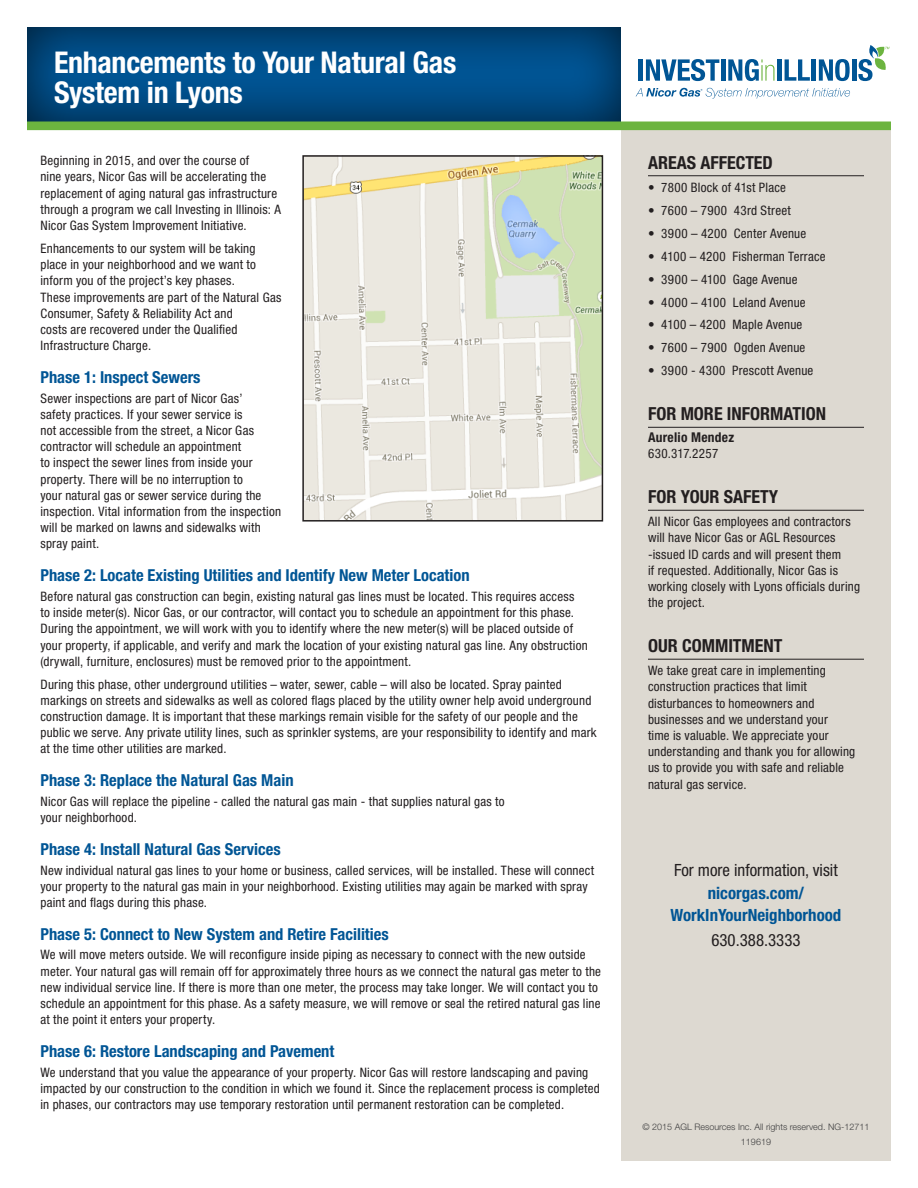
<style>
.page{position:relative;width:918px;height:1188px;background:#fff}
.page>*{position:absolute;margin:0;border:0;box-sizing:border-box;transform-origin:0 0}
.t1{font:700 condensed 30px/30px "Helvetica Neue LT Std";letter-spacing:-.01em;color:#fff}
.Sidebar_Sub{font:700 condensed 18px "Helvetica Neue LT Std";color:#231f20}
.t2{font:700 condensed 16.8px/22.5px "Helvetica Neue LT Std";color:#005595;text-align:center}
.t3{font:condensed 16.8px "Helvetica Neue LT Std";color:#231f20}
.Sub_Header{font:700 condensed 16.5px "Helvetica Neue LT Std";color:#005595}
.Copy{font:700 condensed 13.5px "Helvetica Neue LT Std";letter-spacing:.02em;color:#231f20}
.Copy-2{font:condensed 13.05px/16.2px "Helvetica Neue LT Std";letter-spacing:.015em;color:#231f20}
.t4{font:300 9px "Helvetica Neue LT Std";color:#3e3e3f}
.s1{font-weight:400;color:#231f20}
</style>
<div class="page">
<div style="left:621px;top:128px;width:270px;height:1033px;background:#ddd9d1"></div>
<div style="left:26px;top:26px;width:596px;height:97px;background:#231f20;opacity:.75"></div>
<div style="left:27px;top:122px;width:864px;height:8px;background:#6cb43f"></div>
<svg style="left:636px;top:88px;width:214px;height:11px"></svg>
<hr style="left:639px;top:59px;width:4px;height:22px;background:#005595">
<svg style="left:646px;top:59px;width:73px;height:22px"></svg>
<hr style="left:721px;top:59px;width:4px;height:22px;background:#005595">
<svg style="left:728px;top:59px;width:46px;height:22px"></svg>
<div style="left:777px;top:59px;width:5px;height:22px;background:#005595"></div>
<svg style="left:785px;top:59px;width:25px;height:22px"></svg>
<hr style="left:812px;top:59px;width:4px;height:22px;background:#005595">
<svg style="left:819px;top:59px;width:31px;height:22px"></svg>
<hr style="left:852px;top:59px;width:4px;height:22px;background:#005595">
<svg style="left:858px;top:45px;width:32px;height:36px"></svg>
<hr style="left:648px;top:175px;width:216px;height:1px;background:#231f20">
<hr style="left:648px;top:427px;width:216px;height:1px;background:#231f20">
<hr style="left:648px;top:510px;width:216px;height:1px;background:#231f20">
<hr style="left:648px;top:659px;width:216px;height:1px;background:#231f20">
<img style="left:305px;top:158px;width:295px;height:361px">
<div style="left:302px;top:155px;width:301px;height:367px;border:2px solid #231f20"></div>
<p class="t1" style="left:54px;top:47px;width:404px">Enhancements to Your Natural Gas<br>System in Lyons</p>
<p class="Copy-2" style="left:40px;top:152px;width:242px">Beginning in 2015, and over the course of<br>nine years, Nicor Gas will be accelerating the replacement of aging natural gas infrastructure through a program we call Investing in Illinois: A Nicor Gas System Improvement Initiative.</p>
<p class="Copy-2" style="left:40px;top:240px;width:242px">Enhancements to our system will be taking place in your neighborhood and we want to inform you of the project’s key phases.<br>These improvements are part of the Natural Gas Consumer, Safety &amp; Reliability Act and<br>costs are recovered under the Qualified Infrastructure Charge.</p>
<p class="Sub_Header" style="left:40px;top:367px;width:162px">Phase 1: Inspect Sewers</p>
<p class="Copy-2" style="left:40px;top:390px;width:242px">Sewer inspections are part of Nicor Gas’<br>safety practices. If your sewer service is<br>not accessible from the street, a Nicor Gas contractor will schedule an appointment<br>to inspect the sewer lines from inside your property. There will be no interruption to<br>your natural gas or sewer service during the inspection. Vital information from the inspection will be marked on lawns and sidewalks with spray paint.</p>
<p class="Sub_Header" style="left:40px;top:566px;width:431px">Phase 2: Locate Existing Utilities and Identify New Meter Location</p>
<p class="Copy-2" style="left:40px;top:588px;width:549px">Before natural gas construction can begin, existing natural gas lines must be located. This requires access<br>to inside meter(s). Nicor Gas, or our contractor, will contact you to schedule an appointment for this phase.<br>During the appointment, we will work with you to identify where the new meter(s) will be placed outside of your property, if applicable, and verify and mark the location of your existing natural gas line. Any obstruction (drywall, furniture, enclosures) must be removed prior to the appointment.</p>
<p class="Copy-2" style="left:40px;top:676px;width:558px">During this phase, other underground utilities – water, sewer, cable – will also be located. Spray painted markings on streets and sidewalks as well as colored flags placed by the utility owner help avoid underground construction damage. It is important that these markings remain visible for the safety of our people and the public we serve. Any private utility lines, such as sprinkler systems, are your responsibility to identify and mark at the time other utilities are marked.</p>
<p class="Sub_Header" style="left:40px;top:771px;width:255px">Phase 3: Replace the Natural Gas Main</p>
<p class="Copy-2" style="left:40px;top:793px;width:466px">Nicor Gas will replace the pipeline - called the natural gas main - that supplies natural gas to your neighborhood.</p>
<p class="Sub_Header" style="left:40px;top:839px;width:242px">Phase 4: Install Natural Gas Services</p>
<p class="Copy-2" style="left:40px;top:862px;width:555px">New individual natural gas lines to your home or business, called services, will be installed. These will connect your property to the natural gas main in your neighborhood. Existing utilities may again be marked with spray paint and flags during this phase.</p>
<p class="Sub_Header" style="left:40px;top:924px;width:350px">Phase 5: Connect to New System and Retire Facilities</p>
<p class="Copy-2" style="left:40px;top:947px;width:562px">We will move meters outside. We will reconfigure inside piping as necessary to connect with the new outside meter. Your natural gas will remain off for approximately three hours as we connect the natural gas meter to the new individual service line. If there is more than one meter, the process may take longer. We will contact you to schedule an appointment for this phase. As a safety measure, we will remove or seal the retired natural gas line at the point it enters your property.</p>
<p class="Sub_Header" style="left:40px;top:1041px;width:295px">Phase 6: Restore Landscaping and Pavement</p>
<p class="Copy-2" style="left:40px;top:1064px;width:561px">We understand that you value the appearance of your property. Nicor Gas will restore landscaping and paving impacted by our construction to the condition in which we found it. Since the replacement process is completed in phases, our contractors may use temporary restoration until permanent restoration can be completed.</p>
<p class="Sidebar_Sub" style="left:648px;top:152px;width:126px">AREAS AFFECTED</p>
<p class="Copy-2" style="left:648px;top:179px;width:139px">• 7800 Block of 41st Place</p>
<p class="Copy-2" style="left:648px;top:202px;width:144px">• 7600 – 7900 43rd Street</p>
<p class="Copy-2" style="left:648px;top:225px;width:160px">• 3900 – 4200 Center Avenue</p>
<p class="Copy-2" style="left:648px;top:248px;width:179px">• 4100 – 4200 Fisherman Terrace</p>
<p class="Copy-2" style="left:648px;top:271px;width:151px">• 3900 – 4100 Gage Avenue</p>
<p class="Copy-2" style="left:648px;top:294px;width:159px">• 4000 – 4100 Leland Avenue</p>
<p class="Copy-2" style="left:648px;top:317px;width:156px">• 4100 – 4200 Maple Avenue</p>
<p class="Copy-2" style="left:648px;top:340px;width:159px">• 7600 – 7900 Ogden Avenue</p>
<p class="Copy-2" style="left:648px;top:363px;width:167px">• 3900 - 4300 Prescott Avenue</p>
<p class="Sidebar_Sub" style="left:648px;top:403px;width:180px">FOR MORE INFORMATION</p>
<p class="Copy" style="left:648px;top:429px;width:88px">Aurelio Mendez</p>
<p class="Copy-2" style="left:648px;top:446px;width:72px">630.317.2257</p>
<p class="Sidebar_Sub" style="left:648px;top:486px;width:132px">FOR YOUR SAFETY</p>
<p class="Copy-2" style="left:648px;top:513px;width:214px">All Nicor Gas employees and contractors will have Nicor Gas or AGL Resources -issued ID cards and will present them<br>if requested. Additionally, Nicor Gas is working closely with Lyons officials during the project.</p>
<p class="Sidebar_Sub" style="left:648px;top:635px;width:136px">OUR COMMITMENT</p>
<p class="Copy-2" style="left:648px;top:662px;width:209px">We take great care in implementing construction practices that limit disturbances to homeowners and businesses and we understand your<br>time is valuable. We appreciate your understanding and thank you for allowing us to provide you with safe and reliable natural gas service.</p>
<p class="t2" style="left:671px;top:859px;width:172px"><span class="s1">For more information, visit </span>nicorgas.com/<br>WorkInYourNeighborhood</p>
<p class="t3" style="left:711px;top:930px;width:91px">630.388.3333</p>
<p class="t4" style="left:643px;top:1122px;width:228px">© 2015 AGL Resources Inc. All rights reserved. NG-12711</p>
<p class="t4" style="left:741px;top:1137px;width:32px">119619</p>
</div>
